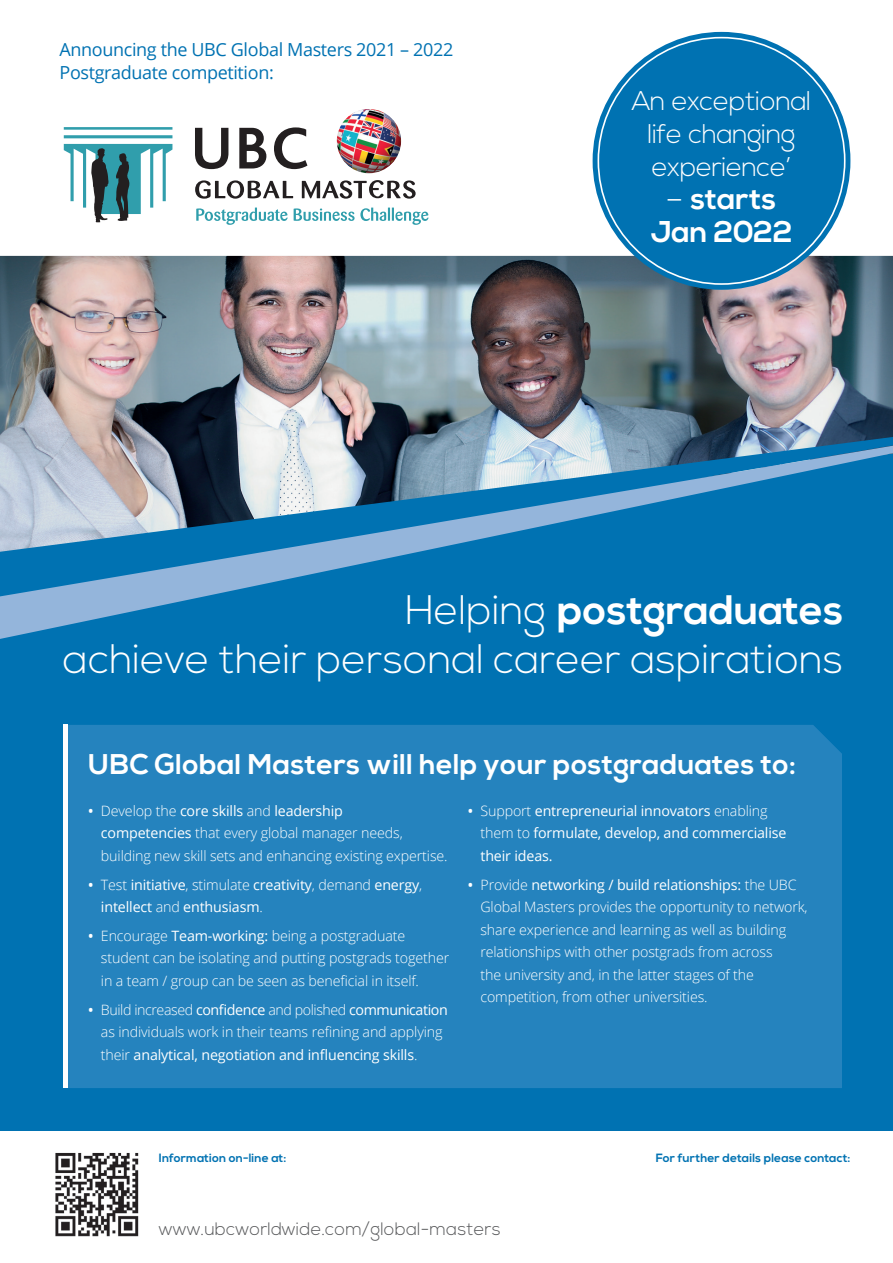
<style>
.page{position:relative;width:893px;height:1263px;background:#fff}
.page>*{position:absolute;margin:0;border:0;box-sizing:border-box;transform-origin:0 0}
.t1{font:300 41.1px/49.3px "Nexa";color:#fff;text-align:right}
.t2{font:700 30px/33px "Nexa";color:#fff;text-align:center}
.t3{font:700 28.5px "Nexa";letter-spacing:.01em;color:#fff}
.t4{font:300 27px/33px "Nexa";letter-spacing:-.02em;color:#fff;text-align:center}
.t5{font:18px/22.5px "Open Sans";letter-spacing:-.02em;color:#0072b2}
.t6{font:300 18px "Nexa";letter-spacing:.01em;color:#57585a}
.t7{font:300 14.25px/22.5px "Open Sans";letter-spacing:-.01em;color:#fff}
.t8{font:14.25px/22.5px "Open Sans";letter-spacing:-.01em;color:#fff}
.t9{font:700 12px "Nexa";letter-spacing:.01em;color:#0072b2}
.s1{font-weight:300}
.s2{font-weight:700}
.s3{font-weight:600}
.s4{font-weight:400}
</style>
<div class="page">
<div style="left:0;top:450px;width:893px;height:681px;background:#0072b2"></div>
<svg style="left:64px;top:127px;width:108px;height:96px"></svg>
<img style="left:337px;top:109px;width:64px;height:64px;border-radius:32px">
<svg style="left:196px;top:208px;width:92px;height:17px"></svg>
<svg style="left:294px;top:208px;width:134px;height:17px"></svg>
<svg style="left:195px;top:180px;width:98px;height:19px"></svg>
<svg style="left:302px;top:180px;width:114px;height:19px"></svg>
<svg style="left:195px;top:128px;width:33px;height:41px"></svg>
<svg style="left:239px;top:128px;width:27px;height:40px"></svg>
<svg style="left:274px;top:127px;width:33px;height:42px"></svg>
<img style="left:55px;top:1152px;width:84px;height:85px">
<img style="left:0;top:256px;width:893px;height:181px">
<svg style="left:0;top:437px;width:893px;height:9px;background:#8093a4"></svg>
<svg style="left:0;top:446px;width:893px;height:193px"></svg>
<div style="left:67px;top:725px;width:775px;height:363px;background:#2583be"></div>
<hr style="left:63px;top:725px;width:4px;height:363px;background:#fff">
<div style="left:593px;top:32px;width:257px;height:258px;background:#0072b2;border-radius:50%"></div>
<p class="t5" style="left:60px;top:38px;width:395px">Announcing the UBC Global Masters 2021 – 2022<br>Postgraduate competition:</p>
<h3 class="t4" style="left:632px;top:86px;width:181px">An exceptional life changing experience’</h3>
<h2 class="t2" style="left:651px;top:183px;width:143px"><span class="s1">–</span> starts<br>Jan 2022</h2>
<h1 class="t1" style="left:63px;top:587px;width:782px">Helping <span class="s2">postgraduates<br></span>achieve their personal career aspirations</h1>
<h3 class="t3" style="left:88px;top:748px;width:709px">UBC Global Masters will help your postgraduates to:</h3>
<p class="t7" style="left:101px;top:799px;width:348px;text-indent:-13px"><span class="s3">•</span> Develop the <span class="s4">core skills</span> and <span class="s4">leadership<br>competencies</span> that every global manager needs, building new skill sets and enhancing existing expertise.</p>
<p class="t8" style="left:101px;top:873px;width:323px;text-indent:-13px"><span class="s3">•</span> <span class="s1">Test</span> initiative<span class="s1">, stimulate</span> creativity<span class="s1">, demand</span> energy<span class="s1">, </span>intellect <span class="s1">and</span> enthusiasm<span class="s1">.</span></p>
<p class="t7" style="left:101px;top:924px;width:350px;text-indent:-13px"><span class="s3">•</span> Encourage <span class="s4">Team-working:</span> being a postgraduate student can be isolating and putting postgrads together in a team / group can be seen as beneficial in itself.</p>
<p class="t7" style="left:101px;top:998px;width:348px;text-indent:-13px"><span class="s3">•</span> Build increased <span class="s4">confidence</span> and polished <span class="s4">communication </span>as individuals work in their teams refining and applying their <span class="s4">analytical, negotiation and influencing skills</span>.</p>
<p class="t8" style="left:480px;top:799px;width:307px;text-indent:-13px"><span class="s3">•</span> <span class="s1">Support</span> entrepreneurial innovators <span class="s1">enabling them to</span> formulate, develop, and commercialise their ideas.</p>
<p class="t7" style="left:480px;top:873px;width:329px;text-indent:-13px"><span class="s3">•</span> Provide <span class="s4">networking / build relationships:</span> the UBC Global Masters provides the opportunity to network, share experience and learning as well as building relationships with other postgrads from across<br>the university and, in the latter stages of the competition, from other universities.</p>
<p class="t9" style="left:159px;top:1151px;width:129px">Information on-line at:</p>
<p class="t6" style="left:159px;top:1219px;width:343px">www.ubcworldwide.com/global-masters</p>
<p class="t9" style="left:656px;top:1151px;width:196px">For further details please contact:</p>
</div>
